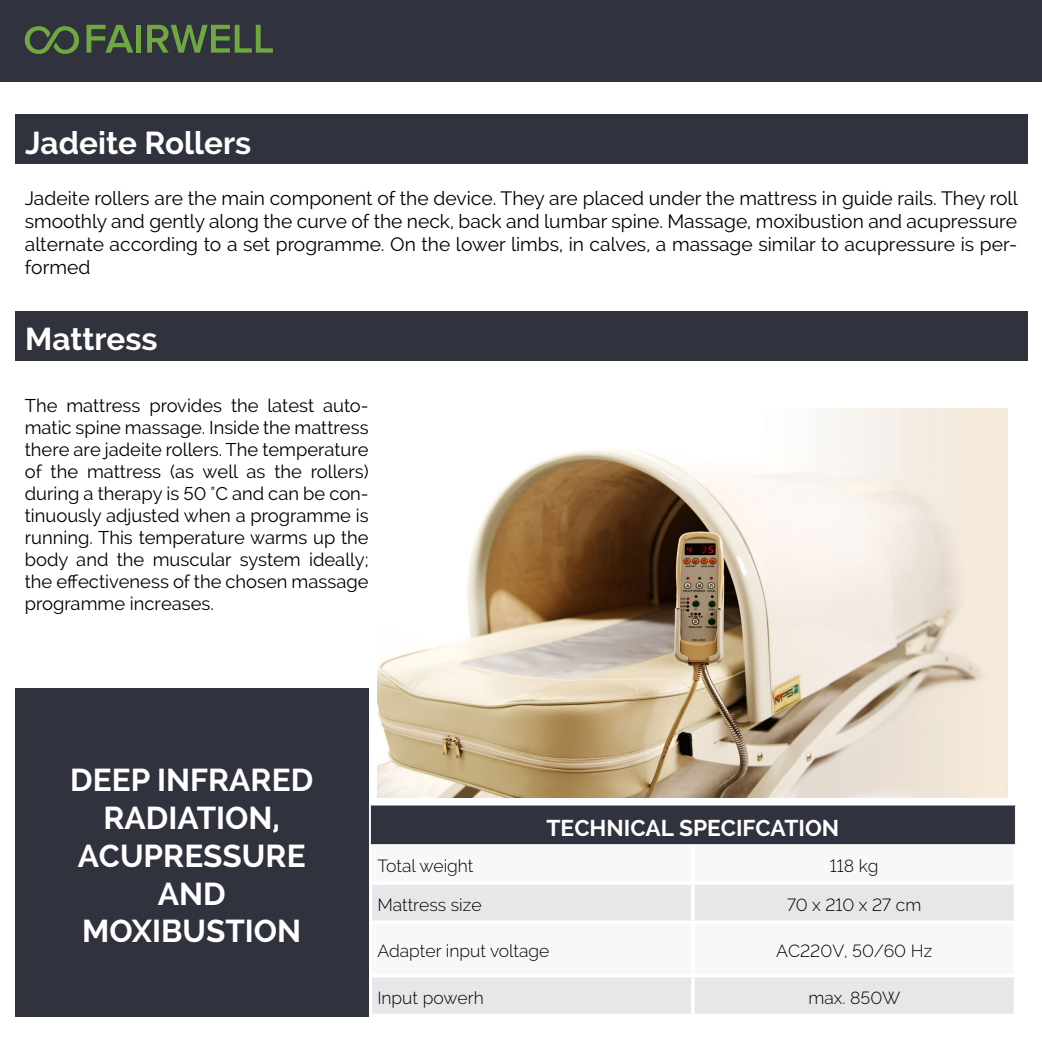
<style>
.page{position:relative;width:1042px;height:1042px;background:#fff}
.page>*{position:absolute;margin:0;border:0;box-sizing:border-box;transform-origin:0 0}
.t1{font:700 31.5px/37.8px "Raleway";color:#fff;text-align:center}
.t2{font:700 22.75px "Raleway";color:#fff}
.t3{font:19.25px/23.1px "Raleway";color:#000;text-align:justify}
.t4{font:18.38px/22.1px "Raleway";color:#000;text-align:justify}
.t5{font:300 17.5px "Raleway";color:#000}
</style>
<div class="page">
<div style="left:370px;top:805px;width:645px;height:39px;background:#30323d"></div>
<svg style="left:372px;top:885px;width:641px;height:128px;fill:#e6e7e8"></svg>
<hr style="left:691px;top:885px;width:3px;height:35px;background:#fff">
<svg style="left:372px;top:920px;width:321px;height:4px"></svg>
<svg style="left:693px;top:920px;width:321px;height:4px"></svg>
<hr style="left:691px;top:924px;width:3px;height:50px;background:#fff">
<hr style="left:369px;top:974px;width:324px;height:3px;background:#fff">
<hr style="left:693px;top:974px;width:324px;height:3px;background:#fff">
<hr style="left:691px;top:977px;width:3px;height:36px;background:#fff">
<svg style="left:372px;top:1013px;width:319px;height:1px"></svg>
<svg style="left:695px;top:1013px;width:319px;height:1px"></svg>
<hr style="left:370px;top:805px;width:1px;height:39px;background:#fff">
<svg style="left:1013px;top:885px;width:1px;height:35px"></svg>
<svg style="left:1013px;top:977px;width:1px;height:36px"></svg>
<div style="left:15px;top:114px;width:1012px;height:50px;background:#30323d"></div>
<div style="left:15px;top:311px;width:1012px;height:49px;background:#30323d"></div>
<div style="left:0;top:0;width:1042px;height:82px;background:#30323d"></div>
<svg style="left:86px;top:25px;width:47px;height:28px"></svg>
<div style="left:136px;top:25px;width:5px;height:28px;background:#71a741"></div>
<svg style="left:147px;top:25px;width:126px;height:28px"></svg>
<svg style="left:25px;top:26px;width:54px;height:28px"></svg>
<img style="left:377px;top:408px;width:630px;height:389px">
<div style="left:15px;top:688px;width:354px;height:328px;background:#30323d"></div>
<h1 class="t1" style="left:25px;top:124px;width:227px">Jadeite Rollers</h1>
<p class="t3" style="left:25px;top:187px;width:994px">Jadeite rollers are the main component of the device. They are placed under the mattress in guide rails. They roll smoothly and gently along the curve of the neck, back and lumbar spine. Massage, moxibustion and acupressure alternate according to a set programme. On the lower limbs, in calves, a massage similar to acupressure is per&shy;formed</p>
<h1 class="t1" style="left:25px;top:321px;width:134px">Mattress</h1>
<p class="t4" style="left:25px;top:394px;width:345px">The mattress provides the latest auto&shy;matic spine massage. Inside the mattress there are jadeite rollers. The temperature of the mattress (as well as the rollers) during a therapy is 50 °C and can be con&shy;tinuously adjusted when a programme is running. This temperature warms up the body and the muscular system ideally; the effectiveness of the chosen massage programme increases.</p>
<h1 class="t1" style="left:70px;top:761px;width:245px">DEEP INFRARED<br>RADIATION,<br>ACUPRESSURE<br>AND<br>MOXIBUSTION</h1>
<p class="t2" style="left:546px;top:814px;width:294px">TECHNICAL SPECIFCATION</p>
<p class="t5" style="left:377px;top:855px;width:98px">Total weight</p>
<p class="t5" style="left:830px;top:855px;width:50px">118 kg</p>
<p class="t5" style="left:377px;top:894px;width:106px">Mattress size</p>
<p class="t5" style="left:787px;top:894px;width:136px">70 x 210 x 27 cm</p>
<p class="t5" style="left:377px;top:941px;width:174px">Adapter input voltage</p>
<p class="t5" style="left:776px;top:941px;width:158px">AC220V, 50/60 Hz</p>
<p class="t5" style="left:377px;top:987px;width:108px">Input powerh</p>
<p class="t5" style="left:808px;top:987px;width:94px">max. 850W</p>
</div>
